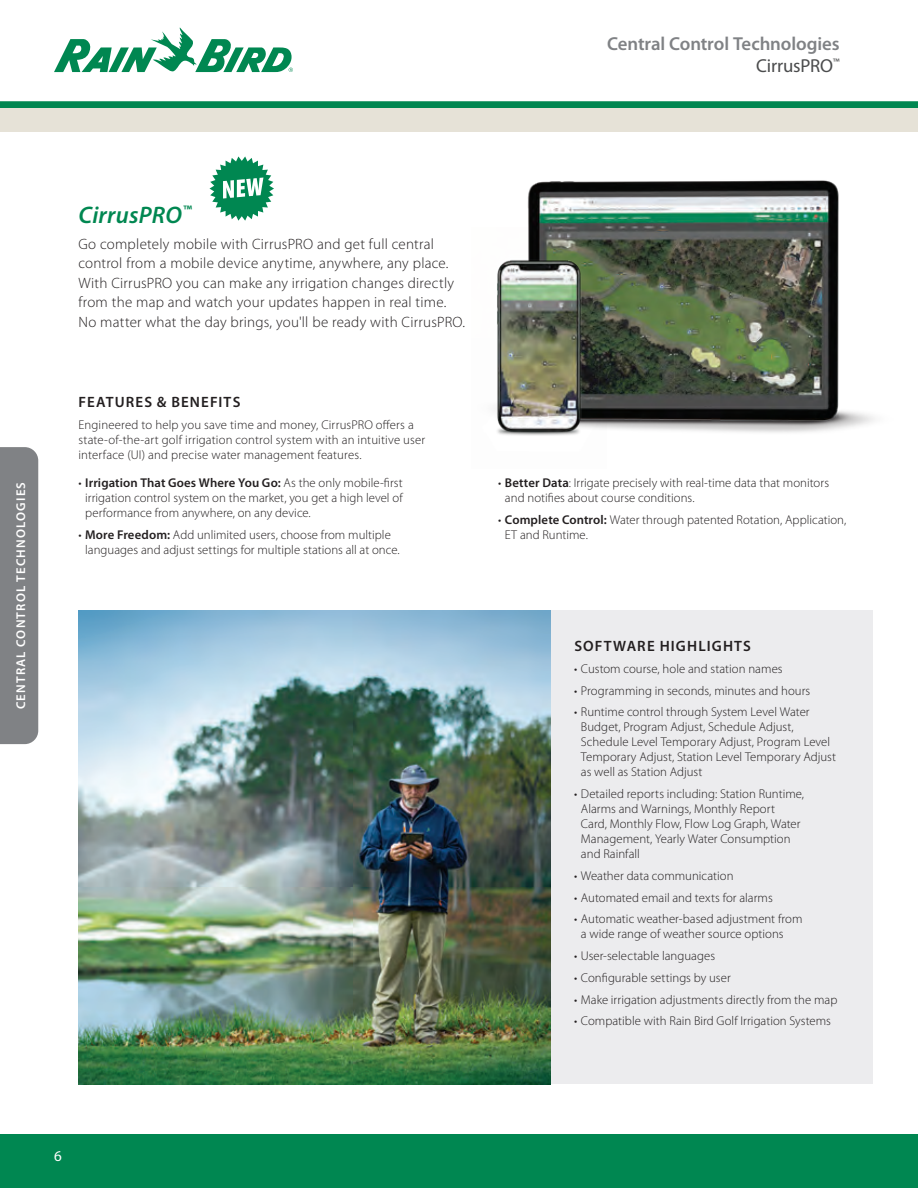
<style>
.page{position:relative;width:918px;height:1188px;background:#fff}
.page>*{position:absolute;margin:0;border:0;box-sizing:border-box;transform-origin:0 0}
.t1{font:italic 600 24px "Myriad Pro";letter-spacing:.01em;color:#008751}
.t2{font:600 18.75px "Myriad Pro";letter-spacing:-.005em;color:#808285}
.t3{font:18.75px "Myriad Pro";letter-spacing:-.01em;color:#4b4c4d}
.t4{font:300 15px/19.5px "Myriad Pro";letter-spacing:.015em;color:#231f20}
.t5{font:600 15px "Myriad Pro";letter-spacing:.075em;color:#231f20}
.t6{font:15px "Myriad Pro";color:#fff}
.t7{font:300 12.75px/15px "Myriad Pro";letter-spacing:.005em;color:#231f20}
.t8{font:600 12.75px "Myriad Pro";letter-spacing:.09em;color:#fff}
.s1{font-weight:600}
</style>
<div class="page">
<div style="left:0;top:108px;width:918px;height:24px;background:#e6e2d7"></div>
<div style="left:0;top:101px;width:918px;height:7px;background:#008751"></div>
<svg style="left:54px;top:27px;width:239px;height:45px"></svg>
<svg style="left:210px;top:156px;width:64px;height:65px"></svg>
<div style="left:0;top:1134px;width:918px;height:54px;background:#008751"></div>
<div style="left:0;top:447px;width:38px;height:297px;background:#808285"></div>
<img style="left:527px;top:180px;width:348px;height:253px">
<img style="left:494px;top:228px;width:113px;height:208px">
<div style="left:487px;top:611px;width:386px;height:473px;background:#ececee"></div>
<img style="left:78px;top:611px;width:473px;height:473px">
<h2 class="t2" style="left:607px;top:33px;width:234px">Central Control Technologies</h2>
<h2 class="t3" style="left:756px;top:56px;width:85px">CirrusPRO<sup>™</sup></h2>
<p class="t8" style="left:14px;top:709px;width:229px;rotate:-90deg">CENTRAL CONTROL TECHNOLOGIES</p>
<h1 class="t1" style="left:78px;top:201px;width:115px">CirrusPRO<sup>™</sup></h1>
<p class="t4" style="left:78px;top:234px;width:388px">Go completely mobile with CirrusPRO and get full central control from a mobile device anytime, anywhere, any place.<br>With CirrusPRO you can make any irrigation changes directly from the map and watch your updates happen in real time.<br>No matter what the day brings, you'll be ready with CirrusPRO.</p>
<p class="t5" style="left:79px;top:394px;width:163px">FEATURES &amp; BENEFITS</p>
<p class="t7" style="left:78px;top:417px;width:348px">Engineered to help you save time and money, CirrusPRO offers a state-of-the-art golf irrigation control system with an intuitive user interface (UI) and precise water management features.</p>
<p class="t7" style="left:85px;top:476px;width:319px;text-align:justify;text-indent:-7px">• <span class="s1">Irrigation That Goes Where You Go:</span> As the only mobile-first irrigation control system on the market, you get a high level of performance from anywhere, on any device.</p>
<p class="t7" style="left:85px;top:528px;width:316px;text-indent:-7px">• <span class="s1">More Freedom:</span> Add unlimited users, choose from multiple languages and adjust settings for multiple stations all at once.</p>
<p class="t7" style="left:505px;top:476px;width:326px;text-indent:-7px">• <span class="s1">Better Data</span>: Irrigate precisely with real-time data that monitors and notifies about course conditions.</p>
<p class="t7" style="left:505px;top:513px;width:343px;text-indent:-7px">• <span class="s1">Complete Control:</span> Water through patented Rotation, Application,<br>ET and Runtime.</p>
<p class="t5" style="left:574px;top:638px;width:178px">SOFTWARE HIGHLIGHTS</p>
<p class="t7" style="left:574px;top:661px;width:210px">• Custom course, hole and station names</p>
<p class="t7" style="left:574px;top:683px;width:238px">• Programming in seconds, minutes and hours</p>
<p class="t7" style="left:581px;top:705px;width:257px;text-indent:-7px">• Runtime control through System Level Water Budget, Program Adjust, Schedule Adjust, Schedule Level Temporary Adjust, Program Level Temporary Adjust, Station Level Temporary Adjust as well as Station Adjust</p>
<p class="t7" style="left:581px;top:787px;width:225px;text-indent:-7px">• Detailed reports including: Station Runtime, Alarms and Warnings, Monthly Report Card, Monthly Flow, Flow Log Graph, Water Management, Yearly Water Consumption and Rainfall</p>
<p class="t7" style="left:574px;top:868px;width:161px">• Weather data communication</p>
<p class="t7" style="left:574px;top:890px;width:200px">• Automated email and texts for alarms</p>
<p class="t7" style="left:581px;top:912px;width:223px;text-indent:-7px">• Automatic weather-based adjustment from a wide range of weather source options</p>
<p class="t7" style="left:574px;top:949px;width:142px">• User-selectable languages</p>
<p class="t7" style="left:574px;top:970px;width:158px">• Configurable settings by user</p>
<p class="t7" style="left:574px;top:992px;width:265px">• Make irrigation adjustments directly from the map</p>
<p class="t7" style="left:574px;top:1014px;width:258px">• Compatible with Rain Bird Golf Irrigation Systems</p>
<p class="t6" style="left:54px;top:1148px;width:9px">6</p>
</div>
